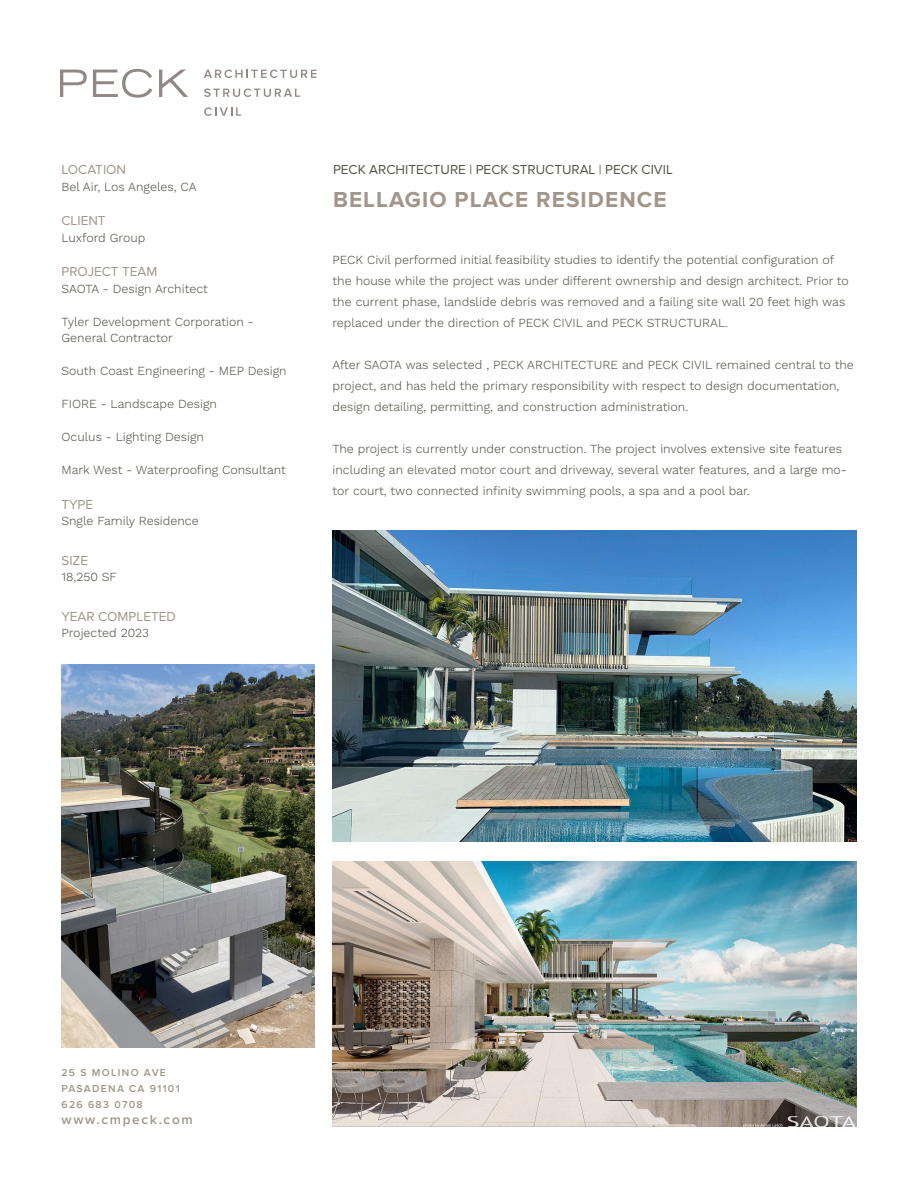
<style>
.page{position:relative;width:918px;height:1188px;background:#fff}
.page>*{position:absolute;margin:0;border:0;box-sizing:border-box;transform-origin:0 0}
.t1{font:700 22.5px "Proxima Nova";letter-spacing:.05em;color:#a2958a}
.t2{font:13.5px "Proxima Nova";color:#a2958a}
.t3{font:13.5px "Proxima Nova";color:#53534a}
.t4{font:600 13.5px "Proxima Nova";letter-spacing:.125em;color:#a2958a}
.t5{font:300 12.3px/21px "Work Sans";color:#53534a}
.t6{font:600 10.35px/16px "Proxima Nova";letter-spacing:.125em;color:#a2958a}
</style>
<div class="page">
<svg style="left:204px;top:70px;width:113px;height:8px"></svg>
<svg style="left:204px;top:88px;width:96px;height:9px"></svg>
<svg style="left:204px;top:107px;width:37px;height:9px"></svg>
<svg style="left:60px;top:70px;width:27px;height:27px"></svg>
<svg style="left:93px;top:69px;width:59px;height:29px"></svg>
<svg style="left:159px;top:70px;width:29px;height:27px"></svg>
<img style="left:62px;top:665px;width:252px;height:383px">
<img style="left:332px;top:531px;width:524px;height:310px">
<img style="left:332px;top:861px;width:524px;height:265px">
<p class="t2" style="left:62px;top:162px;width:66px">LOCATION</p>
<p class="t5" style="left:62px;top:176px;width:137px">Bel Air, Los Angeles, CA</p>
<p class="t2" style="left:62px;top:213px;width:46px">CLIENT</p>
<p class="t5" style="left:62px;top:227px;width:85px">Luxford Group</p>
<p class="t2" style="left:62px;top:264px;width:97px">PROJECT TEAM</p>
<p class="t5" style="left:62px;top:278px;width:148px">SAOTA - Design Architect</p>
<p class="t5" style="left:62px;top:314px;width:194px;line-height:16.5px">Tyler Development Corporation -<br>General Contractor</p>
<p class="t5" style="left:62px;top:361px;width:227px">South Coast Engineering - MEP Design</p>
<p class="t5" style="left:62px;top:394px;width:157px">FIORE - Landscape Design</p>
<p class="t5" style="left:62px;top:427px;width:144px">Oculus - Lighting Design</p>
<p class="t5" style="left:62px;top:460px;width:226px">Mark West - Waterproofing Consultant</p>
<p class="t2" style="left:62px;top:496px;width:33px">TYPE</p>
<p class="t5" style="left:62px;top:511px;width:139px">Sngle Family Residence</p>
<p class="t2" style="left:62px;top:552px;width:28px">SIZE</p>
<p class="t5" style="left:62px;top:567px;width:57px">18,250 SF</p>
<p class="t2" style="left:62px;top:609px;width:116px">YEAR COMPLETED</p>
<p class="t5" style="left:62px;top:623px;width:89px">Projected 2023</p>
<p class="t3" style="left:333px;top:162px;width:341px">PECK ARCHITECTURE | PECK STRUCTURAL | PECK CIVIL</p>
<p class="t1" style="left:333px;top:187px;width:335px">BELLAGIO PLACE RESIDENCE</p>
<p class="t5" style="left:333px;top:250px;width:518px">PECK Civil performed initial feasibility studies to identify the potential configuration of the house while the project was under different ownership and design architect. Prior to the current phase, landslide debris was removed and a failing site wall 20 feet high was replaced under the direction of PECK CIVIL and PECK STRUCTURAL.</p>
<p class="t5" style="left:333px;top:355px;width:523px">After SAOTA was selected , PECK ARCHITECTURE and PECK CIVIL remained central to the project, and has held the primary responsibility with respect to design documentation, design detailing, permitting, and construction administration.</p>
<p class="t5" style="left:333px;top:439px;width:516px">The project is currently under construction. The project involves extensive site features including an elevated motor court and driveway, several water features, and a large mo&shy;tor court, two connected infinity swimming pools, a spa and a pool bar.</p>
<p class="t6" style="left:62px;top:1065px;width:106px">25 S MOLINO AVE</p>
<p class="t6" style="left:62px;top:1081px;width:120px">PASADENA CA 91101<br>626 683 0708</p>
<p class="t4" style="left:62px;top:1112px;width:133px">www.cmpeck.com</p>
</div>
